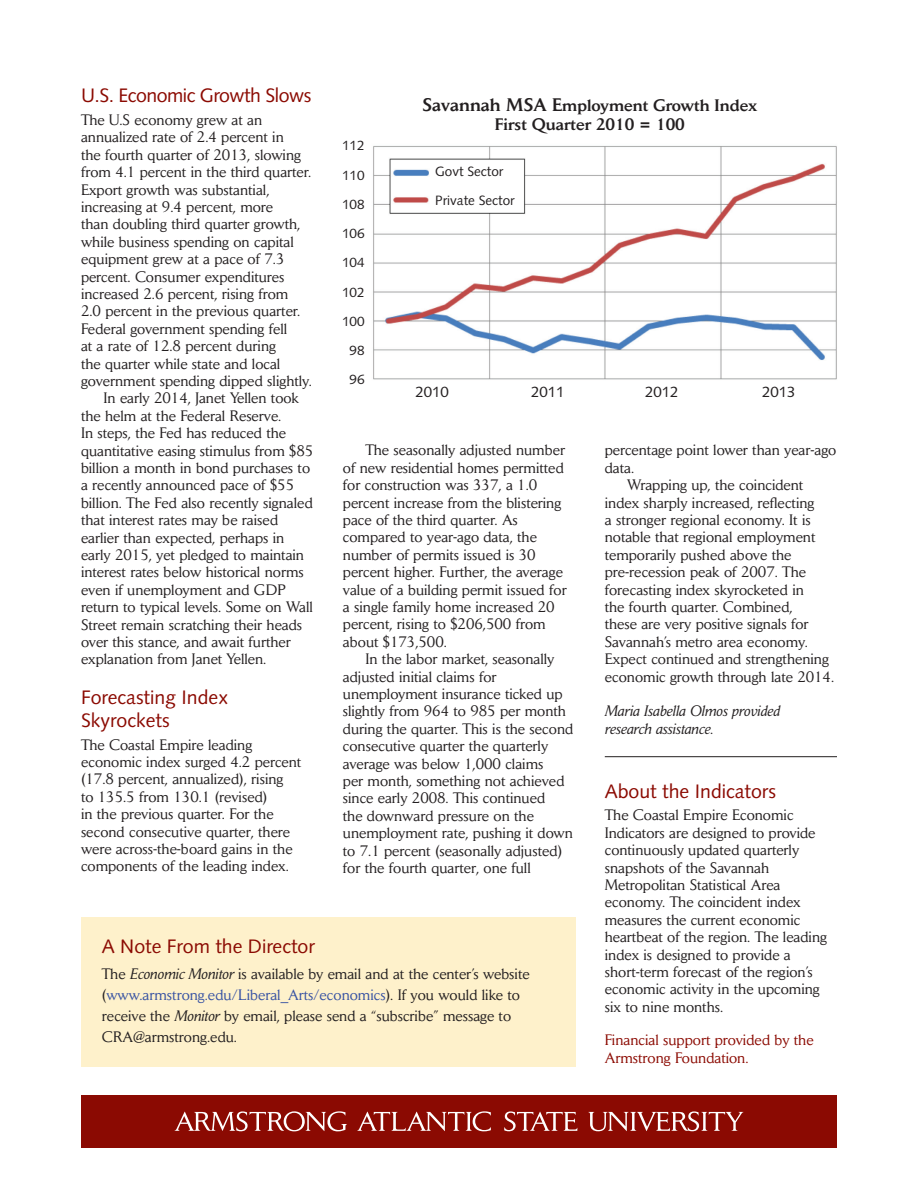
<style>
.page{position:relative;width:918px;height:1188px;background:#fff}
.page>*{position:absolute;margin:0;border:0;box-sizing:border-box;transform-origin:0 0}
.t1{font:19.5px/22.5px "Syntax LT Std";color:#8b0a02}
.t2{font:500 16.5px/19.5px "Daily News";color:#231f20;text-align:center}
.t3{font:15px/17.4px "Daily News";color:#231f20}
.t4{font:15px/18px "Daily News";color:#8b0a02}
.t5{font:italic 15px/17.4px "Daily News";color:#231f20}
.t6{font:15px "Syntax LT Std";color:#231f20}
.t7{font:13.5px/29.2px "Syntax LT Std";color:#231f20;text-align:center}
.s1{font-size:18px}
.s2{font-style:italic}
.s3{color:#3853a3}
</style>
<div class="page">
<div style="left:81px;top:917px;width:494px;height:149px;background:#fef1cb"></div>
<hr style="left:605px;top:756px;width:232px;height:1px;background:#231f20">
<div style="left:81px;top:1095px;width:756px;height:53px;background:#8b0a02"></div>
<svg style="left:175px;top:1111px;width:568px;height:20px"></svg>
<img style="left:373px;top:146px;width:464px;height:234px">
<h1 class="t1" style="left:81px;top:84px;width:232px">U .S. Economic Growth Slows</h1>
<p class="t3" style="left:81px;top:111px;width:183px">The U.S economy grew at an</p>
<p class="t3" style="left:81px;top:128px;width:204px">annualized rate of 2.4 percent in</p>
<p class="t3" style="left:81px;top:146px;width:222px">the fourth quarter of 2013, slowing</p>
<p class="t3" style="left:81px;top:163px;width:232px">from 4.1 percent in the third quarter.</p>
<p class="t3" style="left:81px;top:180px;width:190px">Export growth was substantial,</p>
<p class="t3" style="left:81px;top:198px;width:194px">increasing at 9.4 percent, more</p>
<p class="t3" style="left:81px;top:215px;width:221px">than doubling third quarter growth,</p>
<p class="t3" style="left:81px;top:233px;width:214px">while business spending on capital</p>
<p class="t3" style="left:81px;top:250px;width:205px">equipment grew at a pace of 7.3</p>
<p class="t3" style="left:81px;top:267px;width:205px">percent. Consumer expenditures</p>
<p class="t3" style="left:81px;top:285px;width:209px">increased 2.6 percent, rising from</p>
<p class="t3" style="left:81px;top:302px;width:221px">2.0 percent in the previous quarter.</p>
<p class="t3" style="left:81px;top:320px;width:208px">Federal government spending fell</p>
<p class="t3" style="left:81px;top:337px;width:196px">at a rate of 12.8 percent during</p>
<p class="t3" style="left:81px;top:354px;width:201px">the quarter while state and local</p>
<p class="t3" style="left:81px;top:372px;width:232px">government spending dipped slightly.</p>
<p class="t3" style="left:104px;top:389px;width:197px">In early 2014, Janet Yellen took</p>
<p class="t3" style="left:81px;top:407px;width:202px">the helm at the Federal Reserve.</p>
<p class="t3" style="left:81px;top:424px;width:207px">In steps, the Fed has reduced the</p>
<p class="t3" style="left:81px;top:441px;width:234px">quantitative easing stimulus from $85</p>
<p class="t3" style="left:81px;top:459px;width:231px">billion a month in bond purchases to</p>
<p class="t3" style="left:81px;top:476px;width:215px">a recently announced pace of $55</p>
<p class="t3" style="left:81px;top:494px;width:233px">billion. The Fed also recently signaled</p>
<p class="t3" style="left:81px;top:511px;width:199px">that interest rates may be raised</p>
<p class="t3" style="left:81px;top:528px;width:205px">earlier than expected, perhaps in</p>
<p class="t3" style="left:81px;top:546px;width:225px">early 2015, yet pledged to maintain</p>
<p class="t3" style="left:81px;top:563px;width:224px">interest rates below historical norms</p>
<p class="t3" style="left:81px;top:581px;width:206px">even if unemployment and GDP</p>
<p class="t3" style="left:81px;top:598px;width:233px">return to typical levels. Some on Wall</p>
<p class="t3" style="left:81px;top:615px;width:223px">Street remain scratching their heads</p>
<p class="t3" style="left:81px;top:633px;width:211px">over this stance, and await further</p>
<p class="t3" style="left:81px;top:650px;width:187px">explanation from Janet Yellen.</p>
<h1 class="t1" style="left:81px;top:686px;width:149px">Forecasting I ndex<br>Skyrockets</h1>
<p class="t3" style="left:81px;top:735px;width:222px">The Coastal Empire leading economic index surged 4.2 percent (17.8 percent, annualized), rising<br>to 135.5 from 130.1 (revised)<br>in the previous quarter. For the second consecutive quarter, there were across-the-board gains in the components of the leading index.</p>
<p class="t2" style="left:422px;top:95px;width:337px"><span class="s1">Savannah MSA E</span>mployment Growth Index<br>First Quarter 2010 = 100</p>
<p class="t7" style="left:342px;top:131px;width:24px">112<br>110<br>108<br>106<br>104<br>102<br>100<br>98<br>96</p>
<p class="t7" style="left:435px;top:156px;width:81px;text-align:left">Govt Sector<br>Private Sector</p>
<p class="t6" style="left:416px;top:383px;width:35px">2010</p>
<p class="t6" style="left:531px;top:383px;width:35px">2011</p>
<p class="t6" style="left:645px;top:383px;width:35px">2012</p>
<p class="t6" style="left:762px;top:383px;width:35px">2013</p>
<p class="t3" style="left:605px;top:441px;width:233px">percentage point lower than year-ago</p>
<p class="t3" style="left:605px;top:459px;width:31px">data.</p>
<p class="t3" style="left:627px;top:476px;width:177px">Wrapping up, the coincident</p>
<p class="t3" style="left:605px;top:493px;width:211px">index sharply increased, reflecting</p>
<p class="t3" style="left:605px;top:511px;width:207px">a stronger regional economy. It is</p>
<p class="t3" style="left:605px;top:528px;width:212px">notable that regional employment</p>
<p class="t3" style="left:605px;top:546px;width:188px">temporarily pushed above the</p>
<p class="t3" style="left:605px;top:563px;width:203px">pre-recession peak of 2007. The</p>
<p class="t3" style="left:605px;top:580px;width:201px">forecasting index skyrocketed in</p>
<p class="t3" style="left:605px;top:598px;width:189px">the fourth quarter. Combined,</p>
<p class="t3" style="left:605px;top:615px;width:205px">these are very positive signals for</p>
<p class="t3" style="left:605px;top:633px;width:205px">Savannah’s metro area economy.</p>
<p class="t3" style="left:605px;top:650px;width:226px">Expect continued and strengthening</p>
<p class="t3" style="left:605px;top:667px;width:231px">economic growth through late 2014.</p>
<p class="t5" style="left:605px;top:702px;width:177px">Maria Isabella Olmos provided research assistance.</p>
<p class="t3" style="left:343px;top:441px;width:225px;text-indent:22px">The seasonally adjusted number of new residential homes permitted for construction was 337, a 1.0 percent increase from the blistering pace of the third quarter. As compared to year-ago data, the number of permits issued is 30 percent higher. Further, the average value of a building permit issued for a single family home increased 20 percent, rising to $206,500 from about $173,500.</p>
<p class="t3" style="left:343px;top:650px;width:232px;text-indent:22px">In the labor market, seasonally adjusted initial claims for unemployment insurance ticked up slightly from 964 to 985 per month during the quarter. This is the second consecutive quarter the quarterly average was below 1,000 claims<br>per month, something not achieved since early 2008. This continued<br>the downward pressure on the unemployment rate, pushing it down to 7.1 percent (seasonally adjusted) for the fourth quarter, one full</p>
<h1 class="t1" style="left:605px;top:780px;width:173px">About the I ndicators</h1>
<p class="t3" style="left:605px;top:806px;width:224px">The Coastal Empire Economic<br>Indicators are designed to provide continuously updated quarterly snapshots of the Savannah<br>Metropolitan Statistical Area economy. The coincident index measures the current economic heartbeat of the region. The leading index is designed to provide a short-term forecast of the region’s economic activity in the upcoming six to nine months.</p>
<p class="t4" style="left:605px;top:1031px;width:210px">Financial support provided by the<br>Armstrong Foundation.</p>
<h1 class="t1" style="left:102px;top:935px;width:215px">A N ote From the Director</h1>
<p class="t3" style="left:102px;top:963px;width:429px;line-height:21px">The <span class="s2">Economic Monitor</span> is available by email and at the center’s website (<span class="s3">www.armstrong.edu/Liberal_Arts/economics</span>). If you would like to receive the <span class="s2">Monitor</span> by email, please send a “subscribe” message to CRA@armstrong.edu.</p>
</div>
